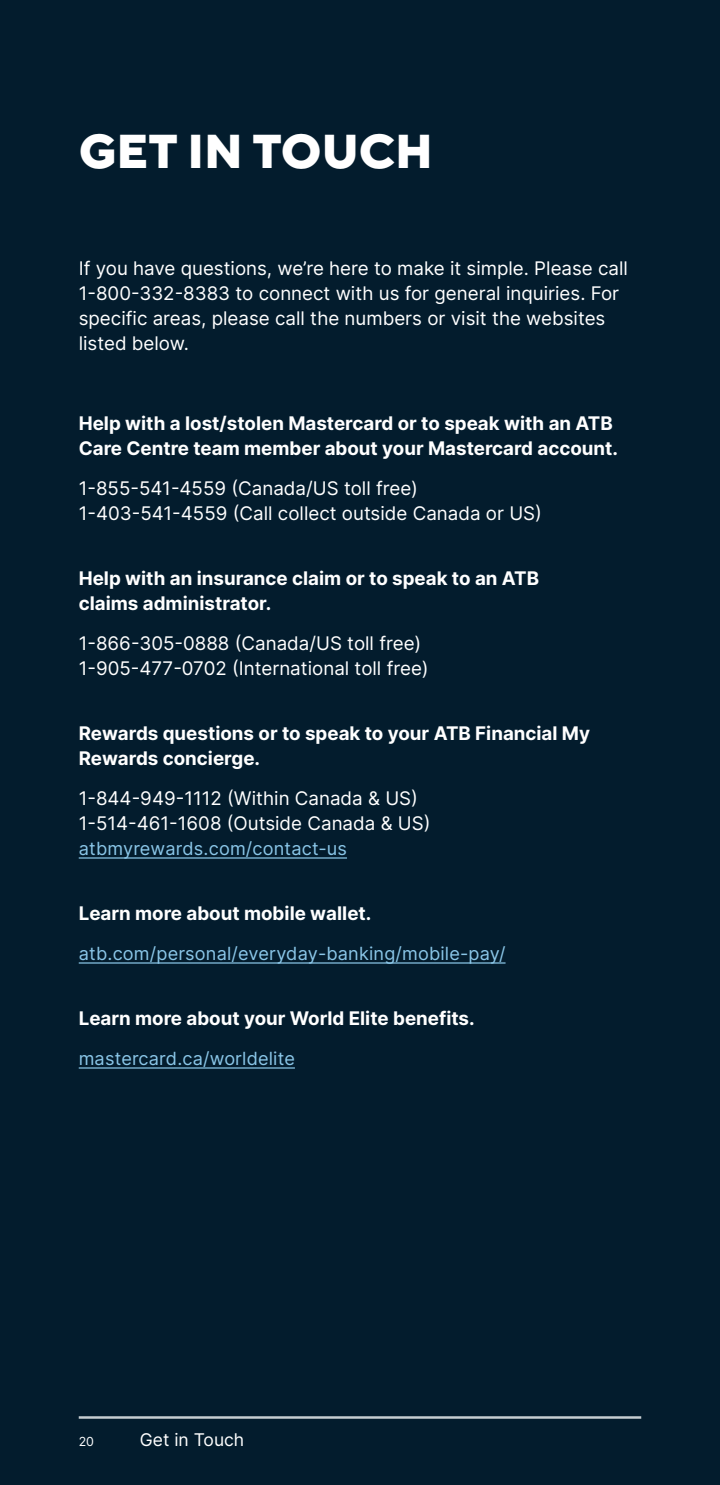
<style>
.page{position:relative;width:720px;height:1485px;background:#031c2d}
.page>*{position:absolute;margin:0;border:0;box-sizing:border-box;transform-origin:0 0}
.t1{font:800 47.5px "ATBTT Norms";color:#fff}
.t2{font:18.75px/25px "Inter";color:#fff}
.t3{font:700 18.75px/25px "Inter";color:#fff}
.t4{font:18px "Inter";letter-spacing:.01em;color:#8ac6e8}
.t5{font:17.5px "Inter";color:#fff}
.t6{font:12.5px "Inter";color:#fff}
</style>
<div class="page">
<hr style="left:79px;top:1416px;width:562px;height:3px;background:#c6cdd1">
<hr style="left:79px;top:857px;width:268px;height:2px;background:#8ac6e8">
<hr style="left:79px;top:962px;width:427px;height:2px;background:#8ac6e8">
<hr style="left:79px;top:1067px;width:216px;height:2px;background:#8ac6e8">
<h1 class="t1" style="left:79px;top:116px;width:356px">GET IN TOUCH</h1>
<p class="t2" style="left:79px;top:255px;width:551px">If you have questions, we’re here to make it simple. Please call 1-800-332-8383 to connect with us for general inquiries. For specific areas, please call the numbers or visit the websites listed below.</p>
<p class="t3" style="left:79px;top:410px;width:541px">Help with a lost/stolen Mastercard or to speak with an ATB<br>Care Centre team member about your Mastercard account.</p>
<p class="t2" style="left:79px;top:475px;width:465px">1-855-541-4559 (Canada/US toll free)<br>1-403-541-4559 (Call collect outside Canada or US)</p>
<p class="t3" style="left:79px;top:565px;width:462px">Help with an insurance claim or to speak to an ATB claims administrator.</p>
<p class="t2" style="left:79px;top:630px;width:351px">1-866-305-0888 (Canada/US toll free)<br>1-905-477-0702 (International toll free)</p>
<p class="t3" style="left:79px;top:720px;width:513px">Rewards questions or to speak to your ATB Financial My<br>Rewards concierge.</p>
<p class="t2" style="left:79px;top:785px;width:353px">1-844-949-1112 (Within Canada &amp; US)<br>1-514-461-1608 (Outside Canada &amp; US)</p>
<p class="t4" style="left:79px;top:835px;width:270px">atbmyrewards.com/contact-us</p>
<p class="t3" style="left:79px;top:900px;width:294px">Learn more about mobile wallet.</p>
<p class="t4" style="left:79px;top:940px;width:428px">atb.com/personal/everyday-banking/mobile-pay/</p>
<p class="t3" style="left:79px;top:1005px;width:397px">Learn more about your World Elite benefits.</p>
<p class="t4" style="left:79px;top:1045px;width:218px">mastercard.ca/worldelite</p>
<p class="t6" style="left:79px;top:1432px;width:17px">20</p>
<p class="t5" style="left:140px;top:1427px;width:106px">Get in Touch</p>
</div>
